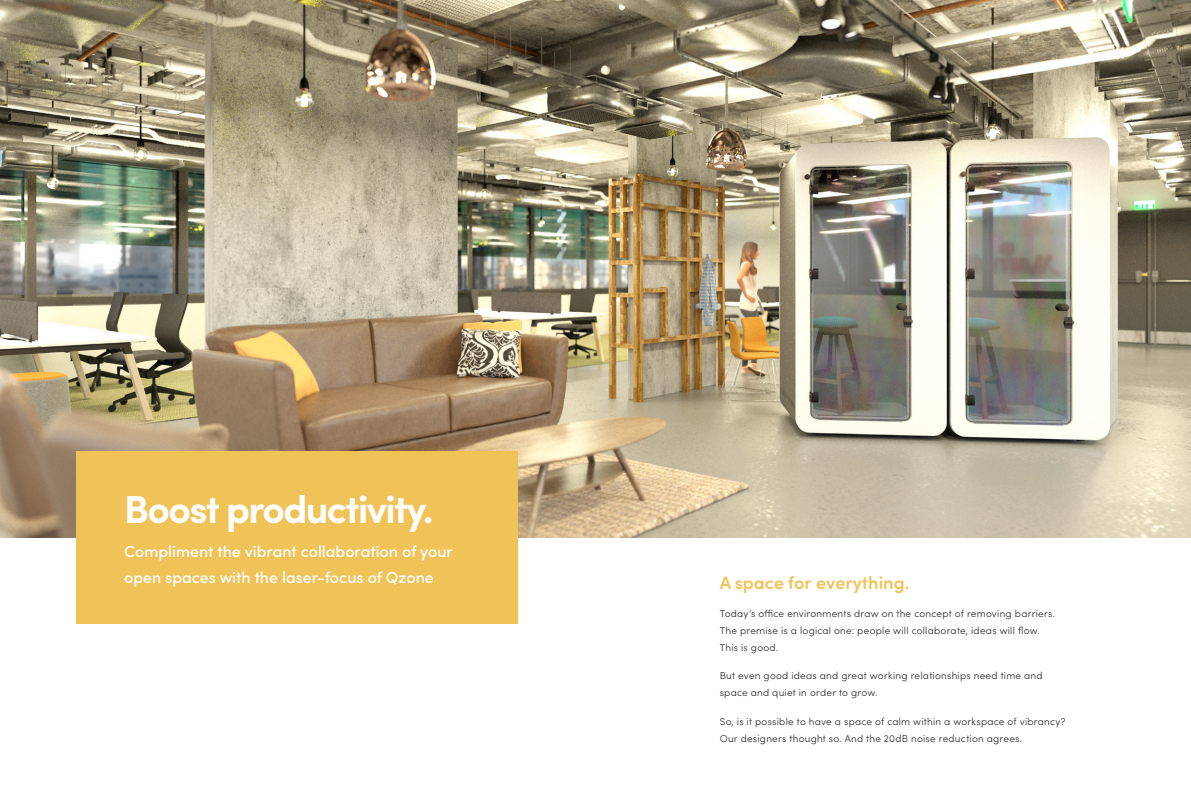
<style>
.page{position:relative;width:1191px;height:794px;background:#fff}
.page>*{position:absolute;margin:0;border:0;box-sizing:border-box;transform-origin:0 0}
.t1{font:700 39px "Sofia Pro";letter-spacing:-.04em;color:#fff}
.BODY_BODY{font:600 18px "Sofia Pro";color:#f0c259}
.t2{font:500 16px/26px "Sofia Pro";color:#fff}
.BODY_BODY-2{font:300 10px/17px "Sofia Pro";letter-spacing:.025em;color:#242729}
</style>
<div class="page">
<img style="left:0;top:0;width:1191px;height:537px">
<div style="left:76px;top:451px;width:441px;height:172px;background:#f0c358"></div>
<h1 class="t1" style="left:124px;top:479px;width:311px">Boost productivity.</h1>
<h3 class="t2" style="left:124px;top:537px;width:330px">Compliment the vibrant collaboration of your open spaces with the laser-focus of Qzone</h3>
<p class="BODY_BODY" style="left:719px;top:568px;width:191px">A space for everything.</p>
<p class="BODY_BODY-2" style="left:719px;top:604px;width:337px">Today’s office environments draw on the concept of removing barriers.<br>The premise is a logical one: people will collaborate, ideas will flow.<br>This is good.</p>
<p class="BODY_BODY-2" style="left:719px;top:666px;width:324px">But even good ideas and great working relationships need time and space and quiet in order to grow.</p>
<p class="BODY_BODY-2" style="left:719px;top:712px;width:347px">So, is it possible to have a space of calm within a workspace of vibrancy?<br>Our designers thought so. And the 20dB noise reduction agrees.</p>
</div>
